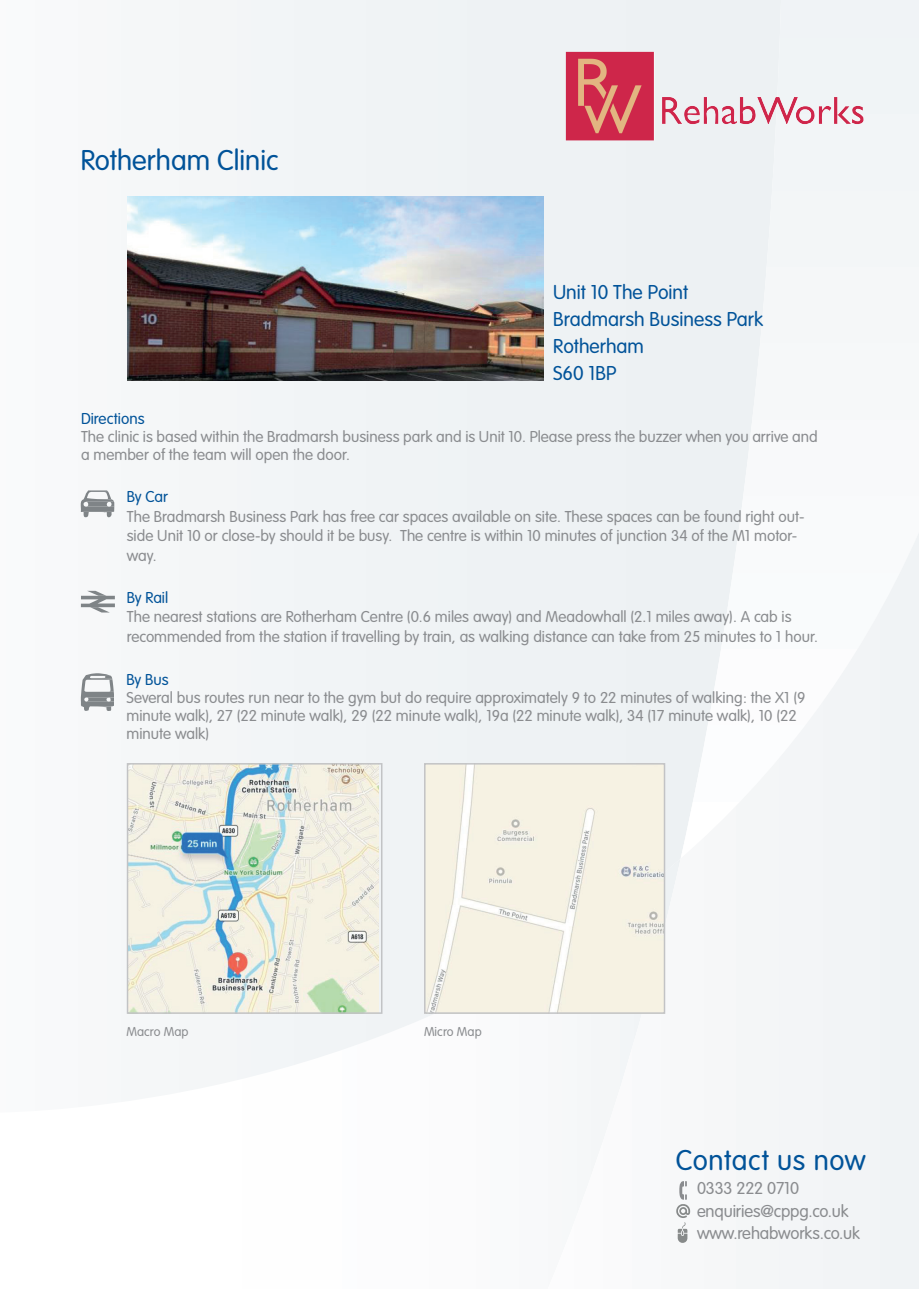
<style>
.page{position:relative;width:919px;height:1289px;background:#fff}
.page>*{position:absolute;margin:0;border:0;box-sizing:border-box;transform-origin:0 0}
.t1{font:300 30px "VAG Rundschrift D";color:#015399}
.t2{font:300 30px "VAG Rundschrift D";letter-spacing:.02em;color:#015399}
.t3{font:300 21px/27px "VAG Rundschrift D";color:#015399}
.t4{font:300 18px/22.5px "VAG Rundschrift D";letter-spacing:-.01em;color:#8a8c8f}
.t5{font:300 16.5px/19.5px "VAG Rundschrift D";color:#8a8c8f}
.t6{font:300 16.5px "VAG Rundschrift D";color:#015399}
.t7{font:300 13.5px "VAG Rundschrift D";letter-spacing:.005em;color:#8a8c8f}
</style>
<div class="page">
<div style="left:80px;top:0;width:600px;height:1092px;background:#f1f4f6"></div>
<div style="left:680px;top:0;width:238px;height:532px;background:#f3f6f7"></div>
<div style="left:547px;top:532px;width:371px;height:756px;background:#f3f5f7"></div>
<svg style="left:675px;top:1180px;width:15px;height:62px"></svg>
<img style="left:127px;top:196px;width:416px;height:184px">
<svg style="left:81px;top:490px;width:33px;height:27px"></svg>
<svg style="left:81px;top:591px;width:34px;height:21px"></svg>
<svg style="left:81px;top:673px;width:33px;height:38px"></svg>
<img style="left:130px;top:766px;width:248px;height:244px">
<div style="left:127px;top:763px;width:255px;height:250px;border:2px solid #c2c3c5"></div>
<img style="left:427px;top:766px;width:235px;height:244px">
<div style="left:424px;top:763px;width:241px;height:250px;border:2px solid #c2c3c5"></div>
<img style="left:566px;top:52px;width:271px;height:88px">
<h1 class="t1" style="left:81px;top:144px;width:199px">Rotherham Clinic</h1>
<p class="t3" style="left:553px;top:279px;width:211px">Unit 10 The Point<br>Bradmarsh Business Park<br>Rotherham<br>S60 1BP</p>
<p class="t6" style="left:81px;top:409px;width:65px">Directions</p>
<p class="t5" style="left:81px;top:428px;width:738px;line-height:18px">The clinic is based within the Bradmarsh business park and is Unit 10. Please press the buzzer when you arrive and a member of the team will open the door.</p>
<p class="t6" style="left:127px;top:488px;width:43px">By Car</p>
<p class="t5" style="left:127px;top:507px;width:679px">The Bradmarsh Business Park has free car spaces available on site. These spaces can be found right out&shy;side Unit 10 or close-by should it be busy. The centre is within 10 minutes of junction 34 of the M1 motor&shy;way.</p>
<p class="t6" style="left:127px;top:588px;width:43px">By Rail</p>
<p class="t5" style="left:127px;top:607px;width:692px">The nearest stations are Rotherham Centre (0.6 miles away) and Meadowhall (2.1 miles away). A cab is recommended from the station if travelling by train, as walking distance can take from 25 minutes to 1 hour.</p>
<p class="t6" style="left:126px;top:670px;width:44px">By Bus</p>
<p class="t5" style="left:126px;top:689px;width:680px;line-height:18px">Several bus routes run near to the gym but do require approximately 9 to 22 minutes of walking: the X1 (9 minute walk), 27 (22 minute walk), 29 (22 minute walk), 19a (22 minute walk), 34 (17 minute walk), 10 (22 minute walk)</p>
<p class="t7" style="left:126px;top:1023px;width:64px">Macro Map</p>
<p class="t7" style="left:424px;top:1023px;width:59px">Micro Map</p>
<h1 class="t2" style="left:675px;top:1143px;width:191px">Contact us now</h1>
<p class="t4" style="left:697px;top:1177px;width:164px">0333 222 0710 enquiries@cppg.co.uk www.rehabworks.co.uk</p>
</div>
